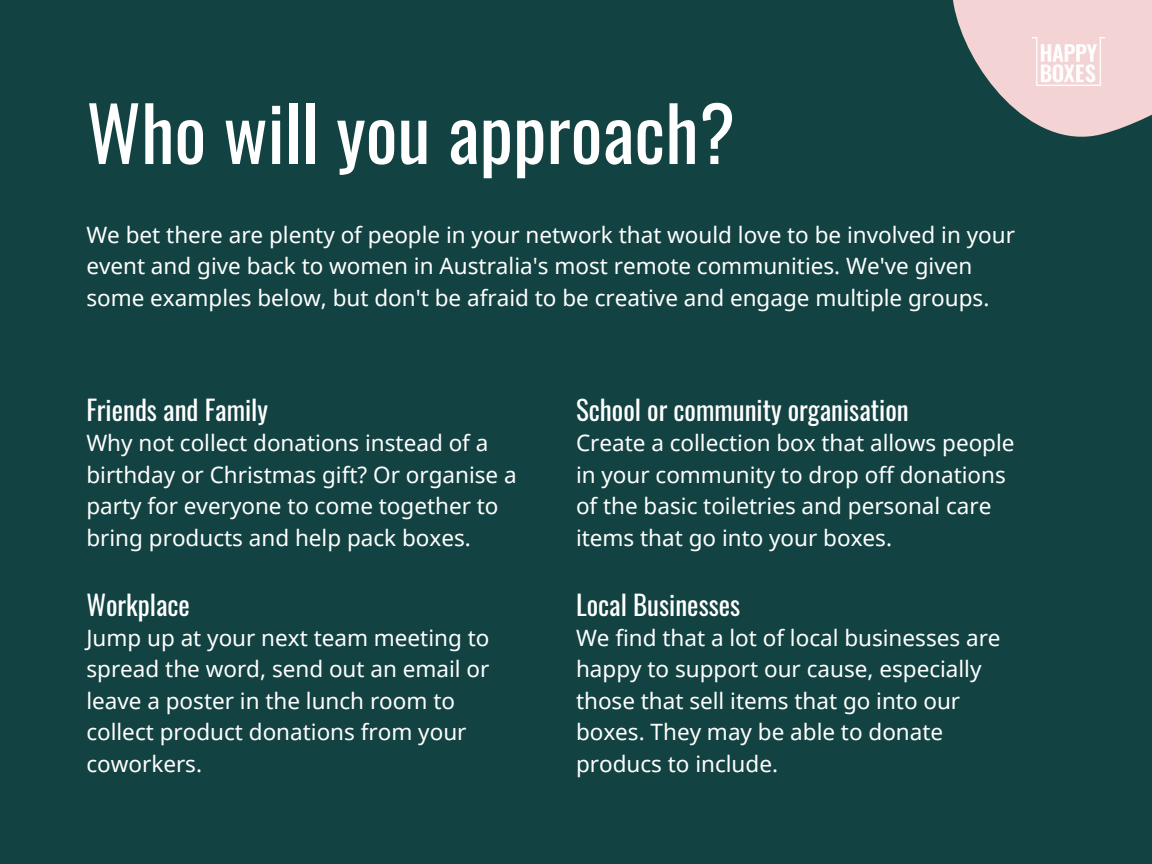
<style>
.page{position:relative;width:1152px;height:864px;background:#134242}
.page>*{position:absolute;margin:0;border:0;box-sizing:border-box;transform-origin:0 0}
.t1{font:75px "Oswald";color:#fff}
.t2{font:27px "Oswald";color:#fff}
.t3{font:22.5px/31.5px "Noto Sans";color:#fff}
</style>
<div class="page">
<svg style="left:953px;top:0;width:199px;height:137px"></svg>
<p class="t1" style="left:86px;top:75px;width:650px">Who will you approach?</p>
<p class="t3" style="left:86px;top:218px;width:930px">We bet there are plenty of people in your network that would love to be involved in your event and give back to women in Australia's most remote communities. We've given some examples below, but don't be afraid to be creative and engage multiple groups.</p>
<p class="t2" style="left:86px;top:389px;width:183px">Friends and Family</p>
<p class="t3" style="left:86px;top:427px;width:432px">Why not collect donations instead of a birthday or Christmas gift? Or organise a party for everyone to come together to bring products and help pack boxes.</p>
<p class="t2" style="left:86px;top:583px;width:105px">Workplace</p>
<p class="t3" style="left:86px;top:621px;width:405px">Jump up at your next team meeting to spread the word, send out an email or leave a poster in the lunch room to collect product donations from your coworkers.</p>
<p class="t2" style="left:576px;top:389px;width:334px">School or community organisation</p>
<p class="t3" style="left:576px;top:427px;width:440px">Create a collection box that allows people in your community to drop off donations of the basic toiletries and personal care items that go into your boxes.</p>
<p class="t2" style="left:576px;top:583px;width:166px">Local Businesses</p>
<p class="t3" style="left:576px;top:621px;width:426px">We find that a lot of local businesses are happy to support our cause, especially those that sell items that go into our boxes. They may be able to donate producs to include.</p>
</div>
